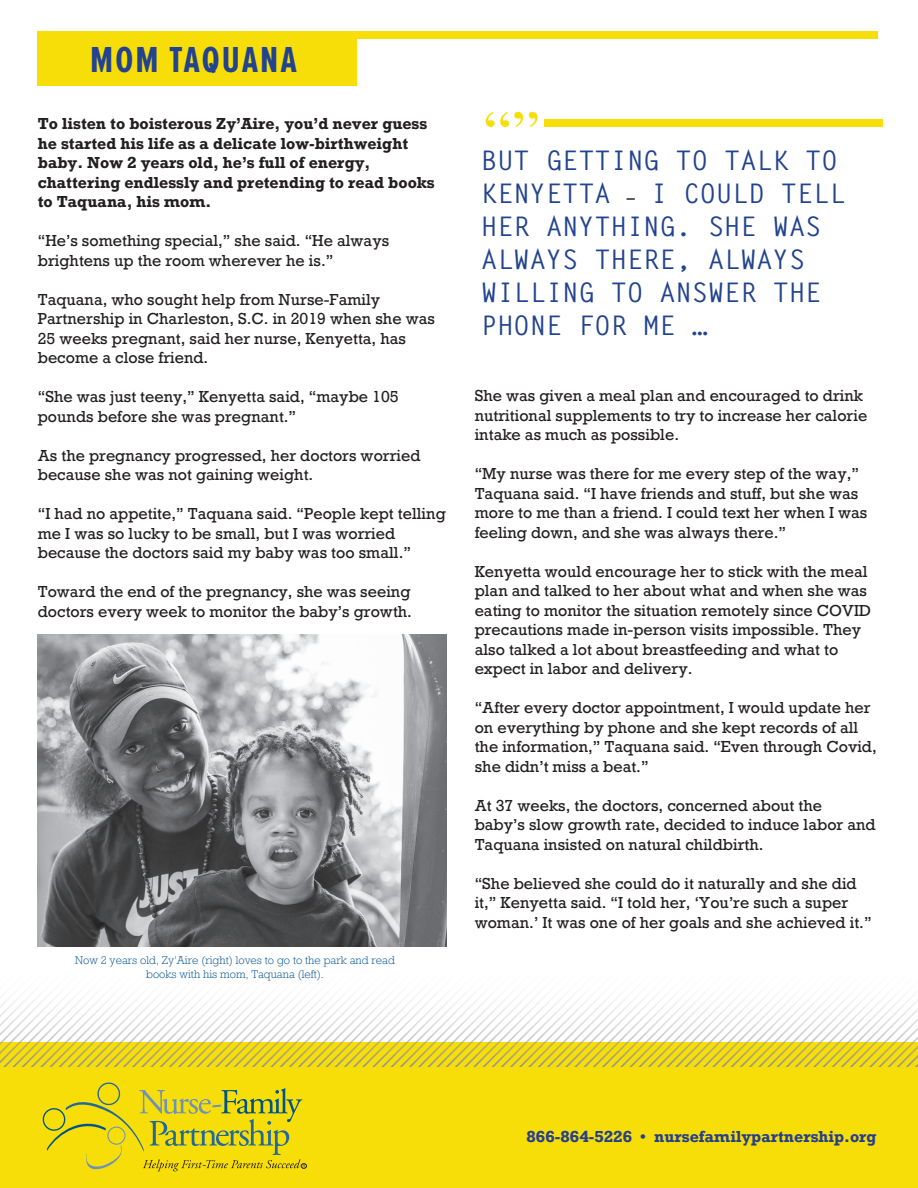
<style>
.page{position:relative;width:918px;height:1188px;background:#fff}
.page>*{position:absolute;margin:0;border:0;box-sizing:border-box;transform-origin:0 0}
.t1{font:700 37.5px "Proxima Nova Ex Cn";letter-spacing:.06em;color:#22438f}
.t2{font:700 27px/33px "Letter Gothic Std";color:#22438f}
.t3{font:15px/19.5px "Rockwell Nova";color:#231f20}
.t4{font:700 15px/19.5px "Rockwell Nova";color:#231f20}
.t5{font:700 15px "Rockwell Nova";color:#253f8e}
.body_copy_1{font:300 10.5px/13.5px "Rockwell Nova";color:#095695;text-align:center}
.s1{font-family:"Rockwell Nova";font-weight:400;font-size:15px;color:#231f20}
</style>
<div class="page">
<div style="left:0;top:1042px;width:918px;height:146px;background:#f8de08"></div>
<svg style="left:42px;top:1082px;width:265px;height:89px"></svg>
<div style="left:38px;top:31px;width:840px;height:8px;background:#f8de08"></div>
<div style="left:38px;top:39px;width:319px;height:46px;background:#f8de08"></div>
<svg style="left:0;top:998px;width:203px;height:68px"></svg>
<svg style="left:221px;top:998px;width:286px;height:68px"></svg>
<svg style="left:507px;top:998px;width:411px;height:68px"></svg>
<img style="left:38px;top:634px;width:408px;height:313px">
<div style="left:545px;top:119px;width:338px;height:8px;background:#f8de08"></div>
<svg style="left:486px;top:112px;width:52px;height:15px"></svg>
<p class="t1" style="left:90px;top:42px;width:208px">MOM TAQUANA</p>
<p class="t4" style="left:38px;top:114px;width:398px">To listen to boisterous Zy’Aire, you’d never guess he started his life as a delicate low-birthweight baby. Now 2 years old, he’s full of energy, chattering endlessly and pretending to read books to Taquana, his mom.</p>
<p class="t3" style="left:38px;top:232px;width:353px">“He’s something special,” she said. “He always brightens up the room wherever he is.”</p>
<p class="t3" style="left:38px;top:290px;width:399px">Taquana, who sought help from Nurse-Family Partnership in Charleston, S.C. in 2019 when she was 25 weeks pregnant, said her nurse, Kenyetta, has become a close friend.</p>
<p class="t3" style="left:38px;top:388px;width:362px">“She was just teeny,” Kenyetta said, “maybe 105 pounds before she was pregnant.”</p>
<p class="t3" style="left:38px;top:446px;width:384px">As the pregnancy progressed, her doctors worried because she was not gaining weight.</p>
<p class="t3" style="left:38px;top:505px;width:410px">“I had no appetite,” Taquana said. “People kept telling me I was so lucky to be small, but I was worried because the doctors said my baby was too small.”</p>
<p class="t3" style="left:38px;top:583px;width:376px">Toward the end of the pregnancy, she was seeing doctors every week to monitor the baby’s growth.</p>
<p class="body_copy_1" style="left:75px;top:954px;width:321px">Now 2 years old, Zy’Aire (right) loves to go to the park and read books with his mom, Taquana (left).</p>
<p class="t2" style="left:481px;top:144px;width:366px">BUT GETTING TO TALK TO<br>KENYETTA <span class="s1">–</span> I COULD TELL<br>HER ANYTHING. SHE WAS<br>ALWAYS THERE, ALWAYS<br>WILLING TO ANSWER THE<br>PHONE FOR ME …</p>
<p class="t3" style="left:475px;top:386px;width:394px">She was given a meal plan and encouraged to drink nutritional supplements to try to increase her calorie intake as much as possible.</p>
<p class="t3" style="left:475px;top:464px;width:394px">“My nurse was there for me every step of the way,” Taquana said. “I have friends and stuff, but she was more to me than a friend. I could text her when I was feeling down, and she was always there.”</p>
<p class="t3" style="left:475px;top:562px;width:398px">Kenyetta would encourage her to stick with the meal plan and talked to her about what and when she was eating to monitor the situation remotely since COVID precautions made in-person visits impossible. They also talked a lot about breastfeeding and what to expect in labor and delivery.</p>
<p class="t3" style="left:475px;top:698px;width:404px">“After every doctor appointment, I would update her on everything by phone and she kept records of all the information,” Taquana said. “Even through Covid, she didn’t miss a beat.”</p>
<p class="t3" style="left:475px;top:796px;width:403px">At 37 weeks, the doctors, concerned about the baby’s slow growth rate, decided to induce labor and<br>Taquana insisted on natural childbirth.</p>
<p class="t3" style="left:475px;top:874px;width:398px">“She believed she could do it naturally and she did it,” Kenyetta said. “I told her, ‘You’re such a super woman.’ It was one of her goals and she achieved it.”</p>
<p class="t5" style="left:526px;top:1127px;width:352px">866-864-5226 • nursefamilypartnership.org</p>
</div>
